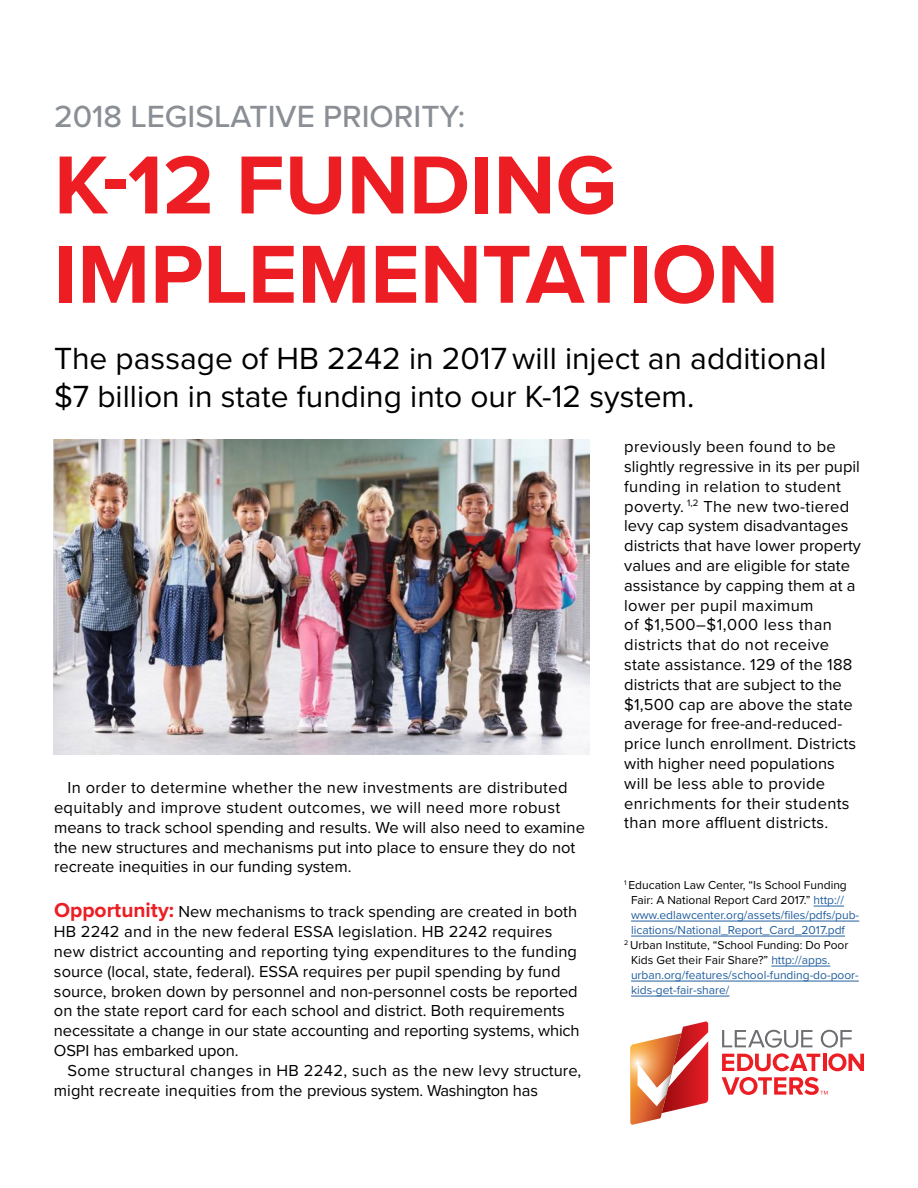
<style>
.page{position:relative;width:918px;height:1188px;background:#fff}
.page>*{position:absolute;margin:0;border:0;box-sizing:border-box;transform-origin:0 0}
.t1{font:700 85.35px/89.2px "Proxima Nova";color:#ed1d24}
.t2{font:31.8px/38.1px "Proxima Nova";color:#000}
.t3{font:500 31.8px "Proxima Nova";color:#8a8f95}
.t4{font:16.5px/19.8px "Proxima Nova";color:#000}
.t5{font:12px "Proxima Nova";color:#000}
.t6{font:12px "Proxima Nova";color:#215e9e}
.s1{font-weight:700;font-size:21px;color:#ed1d24}
.s2{color:#215e9e}
</style>
<div class="page">
<svg style="left:630px;top:1021px;width:78px;height:104px"></svg>
<svg style="left:722px;top:1030px;width:142px;height:41px"></svg>
<svg style="left:722px;top:1077px;width:106px;height:18px"></svg>
<hr style="left:814px;top:906px;width:30px;height:1px;background:#215e9e">
<hr style="left:631px;top:921px;width:228px;height:1px;background:#215e9e">
<hr style="left:631px;top:936px;width:214px;height:1px;background:#215e9e">
<hr style="left:771px;top:966px;width:59px;height:1px;background:#215e9e">
<hr style="left:631px;top:981px;width:228px;height:1px;background:#215e9e">
<hr style="left:631px;top:996px;width:99px;height:1px;background:#215e9e">
<img style="left:54px;top:439px;width:536px;height:316px">
<h2 class="t3" style="left:54px;top:98px;width:413px">2018 LEGISLATIVE PRIORITY:</h2>
<h1 class="t1" style="left:54px;top:144px;width:727px">K-12 FUNDING<br>IMPLEMENTATION</h1>
<h2 class="t2" style="left:54px;top:340px;width:774px">The passage of HB 2242 in 2017 will inject an additional $7 billion in state funding into our K-12 system.</h2>
<p class="t4" style="left:54px;top:778px;width:533px;text-indent:13px">In order to determine whether the new investments are distributed equitably and improve student outcomes, we will need more robust means to track school spending and results. We will also need to examine the new structures and mechanisms put into place to ensure they do not recreate inequities in our funding system.</p>
<p class="t4" style="left:54px;top:902px;width:527px"><span class="s1">Opportunity:</span> New mechanisms to track spending are created in both HB 2242 and in the new federal ESSA legislation. HB 2242 requires new district accounting and reporting tying expenditures to the funding source (local, state, federal). ESSA requires per pupil spending by fund source, broken down by personnel and non-personnel costs be reported on the state report card for each school and district. Both requirements necessitate a change in our state accounting and reporting systems, which OSPI has embarked upon.</p>
<p class="t4" style="left:54px;top:1061px;width:529px;text-indent:13px">Some structural changes in HB 2242, such as the new levy structure, might recreate inequities from the previous system. Washington has</p>
<p class="t4" style="left:624px;top:437px;width:238px">previously been found to be slightly regressive in its per pupil funding in relation to student poverty. <sup>1,2</sup> The new two-tiered levy cap system disadvantages districts that have lower property values and are eligible for state assistance by capping them at a lower per pupil maximum<br>of $1,500–$1,000 less than districts that do not receive state assistance. 129 of the 188 districts that are subject to the $1,500 cap are above the state average for free-and-reduced&shy;price lunch enrollment. Districts with higher need populations will be less able to provide enrichments for their students than more affluent districts.</p>
<p class="t5" style="left:624px;top:878px;width:224px"><sup>1</sup> Education Law Center, “Is School Funding</p>
<p class="t5" style="left:631px;top:893px;width:215px">Fair: A National Report Card 2017.” <span class="s2">http://</span></p>
<p class="t6" style="left:631px;top:908px;width:230px">www.edlawcenter.org/assets/files/pdfs/pub-</p>
<p class="t6" style="left:631px;top:923px;width:216px">lications/National_Report_Card_2017.pdf</p>
<p class="t5" style="left:624px;top:938px;width:226px"><sup>2</sup> Urban Institute, “School Funding: Do Poor</p>
<p class="t5" style="left:631px;top:953px;width:201px">Kids Get their Fair Share?” <span class="s2">http://apps.</span></p>
<p class="t6" style="left:631px;top:968px;width:229px">urban.org/features/school-funding-do-poor-</p>
<p class="t6" style="left:631px;top:983px;width:100px">kids-get-fair-share/</p>
</div>
